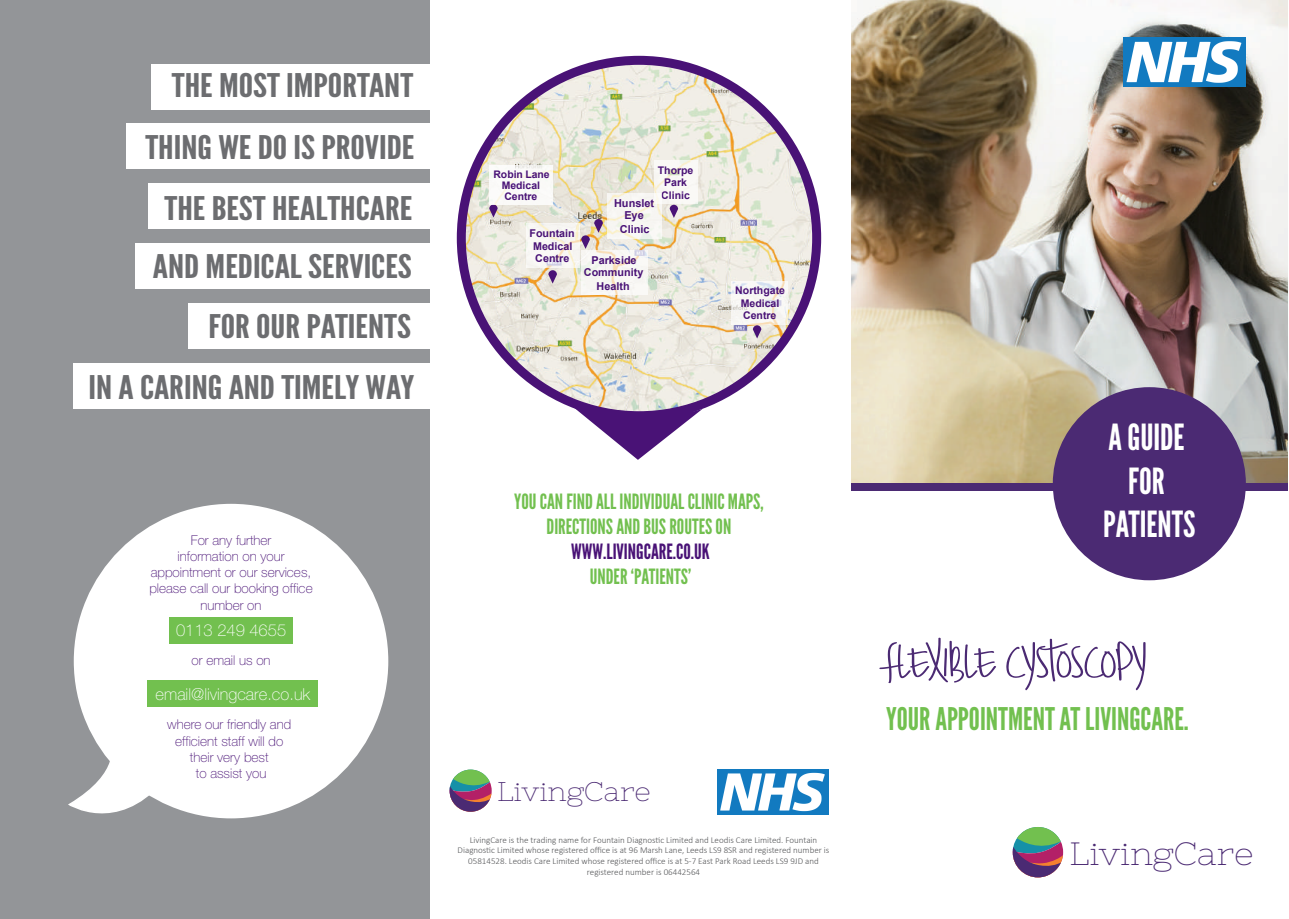
<style>
.page{position:relative;width:1289px;height:919px;background:#fff}
.page>*{position:absolute;margin:0;border:0;box-sizing:border-box;transform-origin:0 0}
.t1{font:63.6px "Bri Lliant";letter-spacing:-.065em;color:#4b2a73}
.t2{font:36px/43px "League Gothic";color:#fff;text-align:center}
.t3{font:32.55px/60.3px "League Gothic";color:#6c6d70;text-align:right;scale:1.25 1}
.t4{font:32.25px "Nixie One";color:#4b2a73;scale:1.06 1}
.t5{font:31.2px "League Gothic";color:#72c04f}
.t6{font:26.85px "Nixie One";color:#4b2a73;scale:1.06 1}
.t7{font:21px/25.2px "League Gothic";color:#72c04f;text-align:center}
.t8{font:21px "League Gothic";color:#491276}
.t9{font:100 16.5px "Helvetica Neue";color:#fff}
.t10{font:100 13.5px/16.2px "Helvetica Neue";color:#491276;text-align:center}
.t11{font:700 10.95px/12px "Arial";color:#491276;text-align:center}
.t12{font:700 10.8px/11.9px "Arial";color:#491276;text-align:center}
.t13{font:700 10.65px/12.9px "Arial";color:#491276;text-align:center}
.t14{font:700 10.5px/12.6px "Arial";color:#491276;text-align:center}
.t15{font:300 9px/10.8px "Calibri";color:#57585a;text-align:center}
</style>
<div class="page">
<img style="left:851px;top:0;width:436px;height:483px">
<div style="left:0;top:0;width:429px;height:918px;background:#939598"></div>
<svg style="left:1012px;top:827px;width:51px;height:50px"></svg>
<div style="left:851px;top:483px;width:436px;height:8px;background:#4b2a73"></div>
<div style="left:1052px;top:387px;width:193px;height:193px;background:#4b2a73;border-radius:50%"></div>
<div style="left:152px;top:64px;width:278px;height:45px;background:#fff"></div>
<div style="left:126px;top:123px;width:304px;height:45px;background:#fff"></div>
<div style="left:148px;top:183px;width:282px;height:46px;background:#fff"></div>
<div style="left:135px;top:243px;width:294px;height:46px;background:#fff"></div>
<div style="left:188px;top:303px;width:241px;height:46px;background:#fff"></div>
<div style="left:73px;top:363px;width:357px;height:46px;background:#fff"></div>
<img style="left:1123px;top:37px;width:122px;height:50px">
<div style="left:74px;top:504px;width:314px;height:314px;background:#fff;border-radius:50%"></div>
<svg style="left:68px;top:728px;width:141px;height:89px"></svg>
<div style="left:169px;top:617px;width:124px;height:26px;background:#72c04f"></div>
<img style="left:461px;top:60px;width:355px;height:355px;border-radius:178px">
<svg style="left:669px;top:205px;width:9px;height:13px"></svg>
<svg style="left:654px;top:160px;width:43px;height:44px;fill:#faf9f6"></svg>
<svg style="left:606px;top:193px;width:55px;height:45px;fill:#f7f5f2"></svg>
<svg style="left:526px;top:223px;width:53px;height:44px;fill:#f8f6f3"></svg>
<svg style="left:548px;top:270px;width:9px;height:13px"></svg>
<svg style="left:581px;top:250px;width:66px;height:45px;fill:#f8f6f3"></svg>
<svg style="left:581px;top:219px;width:22px;height:30px"></svg>
<svg style="left:489px;top:204px;width:8px;height:13px"></svg>
<svg style="left:489px;top:164px;width:64px;height:40px"></svg>
<svg style="left:753px;top:325px;width:8px;height:13px"></svg>
<svg style="left:731px;top:281px;width:57px;height:43px;fill:#f7f6f3"></svg>
<svg style="left:571px;top:405px;width:132px;height:55px"></svg>
<img style="left:717px;top:769px;width:111px;height:45px">
<svg style="left:449px;top:769px;width:42px;height:42px"></svg>
<div style="left:148px;top:680px;width:170px;height:26px;background:#72c04f"></div>
<h3 class="t3" style="left:88px;top:56px;width:262px">THE MOST IMPORTANT<br>THING WE DO IS PROVIDE<br>THE BEST HEALTHCARE<br>AND MEDICAL SERVICES<br>FOR OUR PATIENTS<br>IN A CARING AND TIMELY WAY</h3>
<h3 class="t10" style="left:149px;top:531px;width:165px">For any further<br>information on your appointment or our services, please call our booking office number on</h3>
<h3 class="t9" style="left:176px;top:621px;width:112px">0113 249 4655</h3>
<h3 class="t10" style="left:191px;top:651px;width:81px">or email us on</h3>
<h3 class="t9" style="left:156px;top:684px;width:156px">email@livingcare.co.uk</h3>
<h3 class="t10" style="left:167px;top:716px;width:125px">where our friendly and efficient staff will do their very best<br>to assist you</h3>
<p class="t14" style="left:493px;top:163px;width:58px;line-height:22.2px">Robin Lane<br>Centre</p>
<p class="t14" style="left:501px;top:179px;width:40px">Medical</p>
<p class="t13" style="left:529px;top:227px;width:47px">Fountain<br>Medical<br>Centre</p>
<p class="t14" style="left:657px;top:164px;width:37px">Thorpe<br>Park<br>Clinic</p>
<p class="t11" style="left:614px;top:197px;width:42px">Hunslet<br>Eye</p>
<p class="t11" style="left:619px;top:224px;width:31px">Clinic</p>
<p class="t12" style="left:584px;top:254px;width:61px">Parkside<br>Community</p>
<p class="t12" style="left:596px;top:280px;width:35px">Health</p>
<p class="t14" style="left:735px;top:284px;width:51px">Northgate<br>Medical<br>Centre</p>
<h3 class="t7" style="left:514px;top:489px;width:251px">YOU CAN FIND ALL INDIVIDUAL CLINIC MAPS,<br>DIRECTIONS AND BUS ROUTES ON</h3>
<h3 class="t8" style="left:571px;top:539px;width:140px">WWW.LIVINGCARE.CO.UK</h3>
<h3 class="t7" style="left:590px;top:564px;width:103px">UNDER ‘PATIENTS’</h3>
<h3 class="t6" style="left:497px;top:776px;width:146px">LivingCare</h3>
<p class="t15" style="left:457px;top:834px;width:373px">LivingCare is the trading name for Fountain Diagnostic Limited and Leodis Care Limited. Fountain Diagnostic Limited whose registered office is at 96 Marsh Lane, Leeds LS9 8SR and registered number is 05814528. Leodis Care Limited whose registered office is at 5-7 East Park Road Leeds LS9 9JD and registered number is 06442564</p>
<h2 class="t2" style="left:1103px;top:416px;width:94px">A GUIDE<br>FOR<br>PATIENTS</h2>
<h1 class="t1" style="left:879px;top:625px;width:268px">flexible cystoscopy</h1>
<h3 class="t5" style="left:886px;top:700px;width:304px">YOUR APPOINTMENT AT LIVINGCARE.</h3>
<h3 class="t4" style="left:1069px;top:835px;width:175px">LivingCare</h3>
</div>
